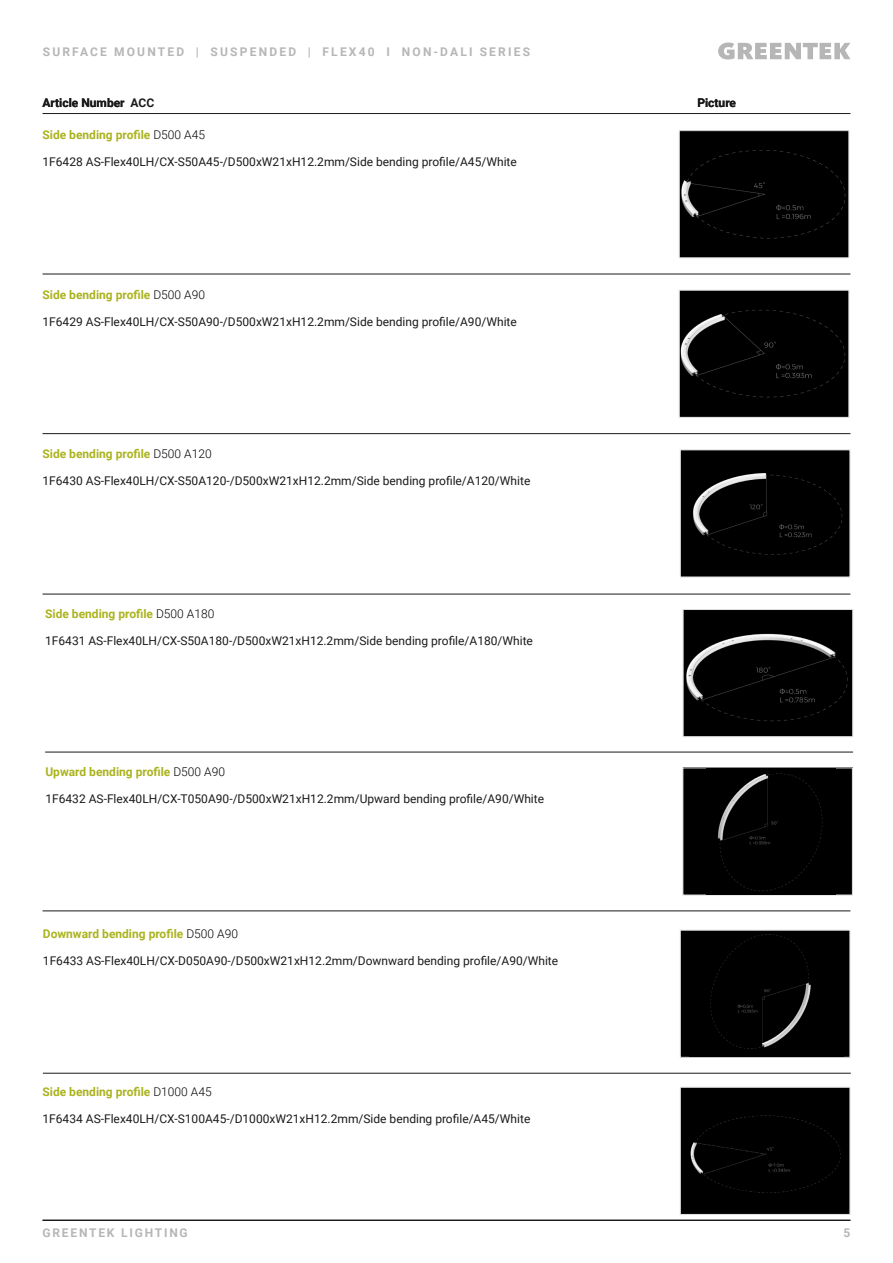
<style>
.page{position:relative;width:893px;height:1263px;background:#fff}
.page>*{position:absolute;margin:0;border:0;box-sizing:border-box;transform-origin:0 0}
.t1{font:12px "Roboto";color:#1a1a1a}
.t2{font:700 12px "Roboto";color:#abb31e}
.t3{font:700 12px "Roboto";letter-spacing:.185em;color:#b5b6b5}
.t4{font:700 12px "Roboto";color:#1a1a1a}
.t5{font:700 12px "Roboto";letter-spacing:.15em;color:#b5b6b5}
.s1{font-weight:300;color:#000}
</style>
<div class="page">
<svg style="left:718px;top:43px;width:132px;height:17px"></svg>
<hr style="left:43px;top:1220px;width:807px;height:1px;background:#1a1a1a">
<div style="left:682px;top:451px;width:166px;height:124px;background:#000"></div>
<div style="left:680px;top:449px;width:170px;height:128px;border:1px solid #dedddd"></div>
<div style="left:681px;top:292px;width:166px;height:124px;background:#000"></div>
<div style="left:679px;top:290px;width:170px;height:128px;border:1px solid #dedddd"></div>
<div style="left:681px;top:132px;width:166px;height:124px;background:#000"></div>
<div style="left:679px;top:130px;width:170px;height:128px;border:1px solid #dedddd"></div>
<hr style="left:43px;top:113px;width:807px;height:1px;background:#1a1a1a">
<hr style="left:43px;top:274px;width:807px;height:1px;background:#1a1a1a">
<hr style="left:43px;top:433px;width:807px;height:1px;background:#1a1a1a">
<div style="left:683px;top:768px;width:169px;height:127px;background:#000"></div>
<div style="left:682px;top:767px;width:171px;height:128px;border:1px solid #dedddd"></div>
<img style="left:706px;top:768px;width:130px;height:126px">
<img style="left:685px;top:611px;width:166px;height:124px">
<div style="left:683px;top:609px;width:170px;height:128px;border:1px solid #dedddd"></div>
<hr style="left:45px;top:752px;width:808px;height:1px;background:#1a1a1a">
<hr style="left:43px;top:594px;width:807px;height:1px;background:#1a1a1a">
<div style="left:682px;top:1089px;width:166px;height:124px;background:#000"></div>
<div style="left:680px;top:930px;width:170px;height:127px;background:#000"></div>
<div style="left:680px;top:930px;width:170px;height:128px;border:1px solid #dedddd"></div>
<img style="left:690px;top:934px;width:153px;height:123px">
<div style="left:680px;top:1087px;width:170px;height:128px;border:1px solid #dedddd"></div>
<hr style="left:43px;top:1073px;width:808px;height:1px;background:#1a1a1a">
<hr style="left:43px;top:1219px;width:807px;height:1px;background:#1a1a1a">
<hr style="left:43px;top:910px;width:807px;height:1px;background:#1a1a1a">
<p class="t3" style="left:43px;top:43px;width:489px">SURFACE MOUNTED | SUSPENDED | FLEX40 I NON-DALI SERIES</p>
<p class="t4" style="left:43px;top:94px;width:113px">Article Number ACC</p>
<p class="t4" style="left:697px;top:94px;width:40px">Picture</p>
<p class="t2" style="left:43px;top:126px;width:164px">Side bending profile <span class="s1">D500 A45</span></p>
<p class="t1" style="left:43px;top:153px;width:476px">1F6428 AS-Flex40LH/CX-S50A45-/D500xW21xH12.2mm/Side bending profile/A45/White</p>
<p class="t2" style="left:43px;top:286px;width:164px">Side bending profile <span class="s1">D500 A90</span></p>
<p class="t1" style="left:43px;top:313px;width:476px">1F6429 AS-Flex40LH/CX-S50A90-/D500xW21xH12.2mm/Side bending profile/A90/White</p>
<p class="t2" style="left:43px;top:446px;width:171px">Side bending profile <span class="s1">D500 A120</span></p>
<p class="t1" style="left:43px;top:473px;width:489px">1F6430 AS-Flex40LH/CX-S50A120-/D500xW21xH12.2mm/Side bending profile/A120/White</p>
<p class="t2" style="left:45px;top:605px;width:171px">Side bending profile <span class="s1">D500 A180</span></p>
<p class="t1" style="left:45px;top:632px;width:489px">1F6431 AS-Flex40LH/CX-S50A180-/D500xW21xH12.2mm/Side bending profile/A180/White</p>
<p class="t2" style="left:45px;top:763px;width:181px">Upward bending profile <span class="s1">D500 A90</span></p>
<p class="t1" style="left:45px;top:790px;width:500px">1F6432 AS-Flex40LH/CX-T050A90-/D500xW21xH12.2mm/Upward bending profile/A90/White</p>
<p class="t2" style="left:43px;top:926px;width:197px">Downward bending profile <span class="s1">D500 A90</span></p>
<p class="t1" style="left:43px;top:952px;width:517px">1F6433 AS-Flex40LH/CX-D050A90-/D500xW21xH12.2mm/Downward bending profile/A90/White</p>
<p class="t2" style="left:43px;top:1083px;width:171px">Side bending profile <span class="s1">D1000 A45</span></p>
<p class="t1" style="left:43px;top:1110px;width:489px">1F6434 AS-Flex40LH/CX-S100A45-/D1000xW21xH12.2mm/Side bending profile/A45/White</p>
<p class="t5" style="left:43px;top:1224px;width:147px">GREENTEK LIGHTING</p>
<p class="t3" style="left:844px;top:1224px;width:8px">5</p>
</div>
